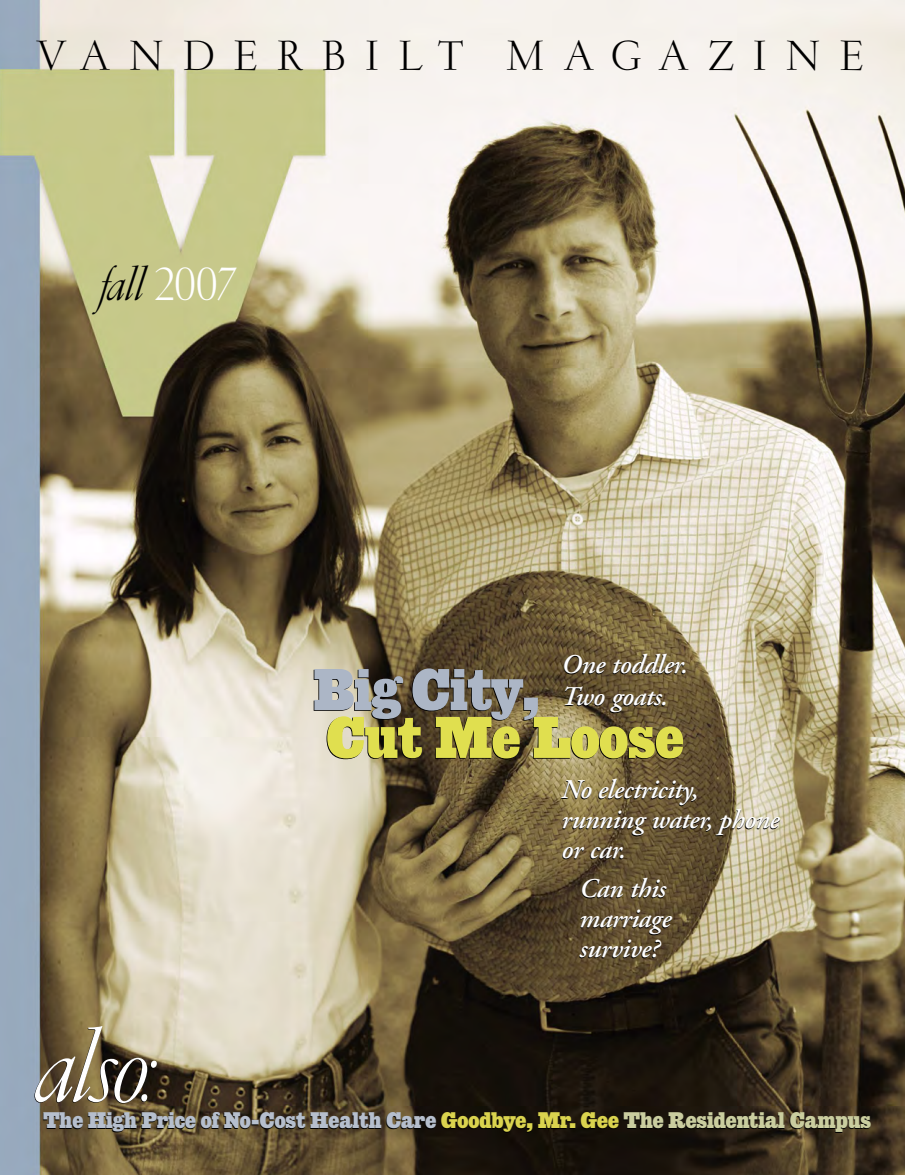
<style>
.page{position:relative;width:905px;height:1175px;background:#fff}
.page>*{position:absolute;margin:0;border:0;box-sizing:border-box;transform-origin:0 0}
.t1{font:italic 300 102px "Garamond";color:#fff}
.t2{font:58.5px "Giza Five Three";color:#e0df4f}
.t3{font:58.5px "Giza Five Three";color:#acb6c6}
.t4{font:italic 300 47.1px "Garamond";color:#000}
.t5{font:300 42.75px "Garamond";letter-spacing:.445em;color:#000}
.t6{font:italic 600 27px/30px "Adobe Garamond";letter-spacing:-.015em;color:#fff}
.t7{font:22.5px "Giza Five Three";color:#b6bfcd}
.s1{font-style:normal;color:#fff}
.s2{color:#dad34e}
.s3{color:#cacd9f}
</style>
<div class="page">
<img style="left:0;top:0;width:904px;height:1174px">
<h3 class="t5" style="left:36px;top:31px;width:829px">VANDERBILT MAGAZINE</h3>
<h3 class="t4" style="left:102px;top:256px;width:136px">fall <span class="s1">2007</span></h3>
<p class="t6" style="left:561px;top:651px;width:128px;line-height:31.5px">One toddler.<br>Two goats.</p>
<h2 class="t3" style="left:314px;top:655px;width:227px">Big City,</h2>
<h2 class="t2" style="left:327px;top:703px;width:358px">Cut Me Loose</h2>
<p class="t6" style="left:561px;top:776px;width:219px">No electricity, running water, phone or car.</p>
<p class="t6" style="left:579px;top:875px;width:93px">Can this marriage survive?</p>
<h1 class="t1" style="left:40px;top:1006px;width:122px">also:</h1>
<p class="t7" style="left:43px;top:1107px;width:828px">The High Price of No-Cost Health Care <span class="s2">Goodbye, Mr. Gee</span> <span class="s3">The Residential Campus</span></p>
</div>
